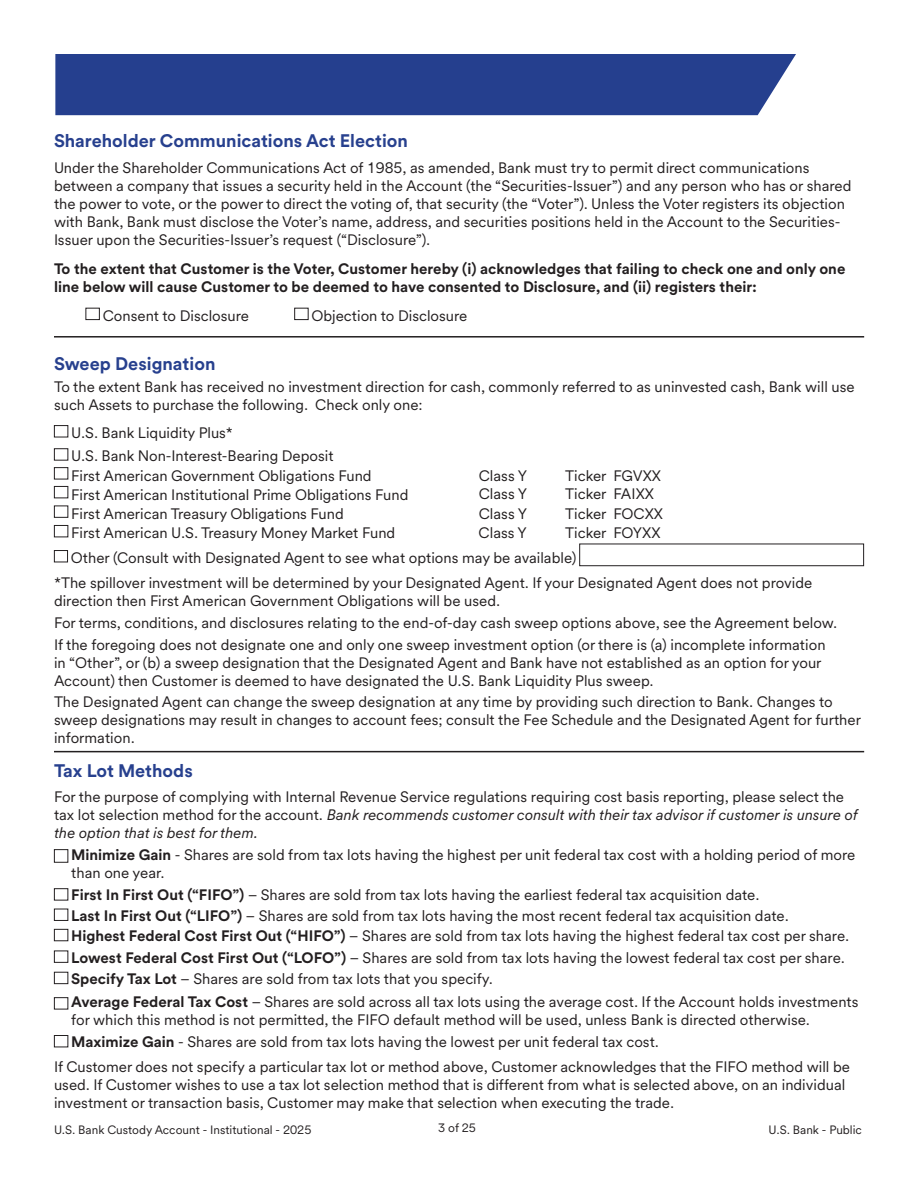
<style>
.page{position:relative;width:918px;height:1188px;background:#fff}
.page>*{position:absolute;margin:0;border:0;box-sizing:border-box;transform-origin:0 0}
.t1{font:700 18px "U.S.Bank Circular";color:#27408e}
.t2{font:15px/18px "U.S.Bank Circular";color:#231f20}
.t3{font:700 15px/18px "U.S.Bank Circular";color:#231f20}
.t4{font:12px "U.S.Bank Circular";color:#231f20}
.s1{font-style:italic}
.s2{font-weight:700}
</style>
<div class="page">
<div style="left:54px;top:849px;width:14px;height:14px;border:1px solid #231f20"></div>
<div style="left:54px;top:888px;width:14px;height:13px;border:1px solid #231f20"></div>
<div style="left:54px;top:909px;width:14px;height:12px;border:1px solid #231f20"></div>
<div style="left:54px;top:929px;width:14px;height:12px;border:1px solid #231f20"></div>
<div style="left:54px;top:951px;width:14px;height:12px;border:1px solid #231f20"></div>
<div style="left:54px;top:972px;width:14px;height:12px;border:1px solid #231f20"></div>
<div style="left:54px;top:997px;width:14px;height:12px;border:1px solid #231f20"></div>
<div style="left:54px;top:1035px;width:14px;height:12px;border:1px solid #231f20"></div>
<div style="left:55px;top:54px;width:741px;height:61px;background:#253f8e"></div>
<div style="left:86px;top:308px;width:14px;height:12px;border:1px solid #231f20"></div>
<div style="left:294px;top:308px;width:15px;height:12px;border:1px solid #231f20"></div>
<hr style="left:54px;top:336px;width:810px;height:2px;background:#231f20">
<hr style="left:54px;top:751px;width:810px;height:1px;background:#231f20">
<div style="left:54px;top:448px;width:14px;height:13px;border:1px solid #231f20"></div>
<div style="left:54px;top:550px;width:14px;height:12px;border:1px solid #231f20"></div>
<div style="left:579px;top:544px;width:285px;height:22px;border:1px solid #231f20"></div>
<div style="left:54px;top:506px;width:14px;height:12px;border:1px solid #231f20"></div>
<div style="left:54px;top:467px;width:14px;height:12px;border:1px solid #231f20"></div>
<div style="left:54px;top:486px;width:14px;height:12px;border:1px solid #231f20"></div>
<div style="left:54px;top:525px;width:14px;height:12px;border:1px solid #231f20"></div>
<div style="left:54px;top:425px;width:14px;height:12px;border:1px solid #231f20"></div>
<p class="t1" style="left:54px;top:129px;width:356px">Shareholder Communications Act Election</p>
<p class="t2" style="left:54px;top:158px;width:799px">Under the Shareholder Communications Act of 1985, as amended, Bank must try to permit direct communications between a company that issues a security held in the Account (the “Securities-Issuer”) and any person who has or shared the power to vote, or the power to direct the voting of, that security (the “Voter”). Unless the Voter registers its objection with Bank, Bank must disclose the Voter’s name, address, and securities positions held in the Account to the Securities-Issuer upon the Securities-Issuer’s request (“Disclosure”).</p>
<p class="t3" style="left:54px;top:259px;width:793px">To the extent that Customer is the Voter, Customer hereby (i) acknowledges that failing to check one and only one line below will cause Customer to be deemed to have consented to Disclosure, and (ii) registers their:</p>
<p class="t2" style="left:103px;top:306px;width:148px">Consent to Disclosure</p>
<p class="t2" style="left:312px;top:306px;width:157px">Objection to Disclosure</p>
<p class="t1" style="left:54px;top:351px;width:163px">Sweep Designation</p>
<p class="t2" style="left:54px;top:377px;width:802px">To the extent Bank has received no investment direction for cash, commonly referred to as uninvested cash, Bank will use such Assets to purchase the following. Check only one:</p>
<p class="t2" style="left:71px;top:423px;width:163px">U.S. Bank Liquidity Plus*</p>
<p class="t2" style="left:71px;top:447px;width:264px">U.S. Bank Non-Interest-Bearing Deposit</p>
<p class="t2" style="left:71px;top:466px;width:302px">First American Government Obligations Fund</p>
<p class="t2" style="left:479px;top:466px;width:50px">Class Y</p>
<p class="t2" style="left:565px;top:466px;width:97px">Ticker FGVXX</p>
<p class="t2" style="left:71px;top:485px;width:339px">First American Institutional Prime Obligations Fund</p>
<p class="t2" style="left:479px;top:484px;width:50px">Class Y</p>
<p class="t2" style="left:565px;top:484px;width:90px">Ticker FAIXX</p>
<p class="t2" style="left:71px;top:523px;width:326px">First American U.S. Treasury Money Market Fund</p>
<p class="t2" style="left:479px;top:523px;width:50px">Class Y</p>
<p class="t2" style="left:565px;top:523px;width:97px">Ticker FOYXX</p>
<p class="t2" style="left:71px;top:504px;width:274px">First American Treasury Obligations Fund</p>
<p class="t2" style="left:479px;top:504px;width:50px">Class Y</p>
<p class="t2" style="left:565px;top:504px;width:99px">Ticker FOCXX</p>
<p class="t2" style="left:71px;top:549px;width:507px">Other (Consult with Designated Agent to see what options may be available)</p>
<p class="t2" style="left:54px;top:573px;width:760px">*The spillover investment will be determined by your Designated Agent. If your Designated Agent does not provide direction then First American Government Obligations will be used.</p>
<p class="t2" style="left:54px;top:613px;width:785px">For terms, conditions, and disclosures relating to the end-of-day cash sweep options above, see the Agreement below.</p>
<p class="t2" style="left:54px;top:635px;width:773px">If the foregoing does not designate one and only one sweep investment option (or there is (a) incomplete information in “Other”, or (b) a sweep designation that the Designated Agent and Bank have not established as an option for your<br>Account) then Customer is deemed to have designated the U.S. Bank Liquidity Plus sweep.</p>
<p class="t2" style="left:54px;top:693px;width:808px">The Designated Agent can change the sweep designation at any time by providing such direction to Bank. Changes to sweep designations may result in changes to account fees; consult the Fee Schedule and the Designated Agent for further information.</p>
<p class="t1" style="left:54px;top:758px;width:140px">Tax Lot Methods</p>
<p class="t2" style="left:54px;top:788px;width:805px">For the purpose of complying with Internal Revenue Service regulations requiring cost basis reporting, please select the tax lot selection method for the account. <span class="s1">Bank recommends customer consult with their tax advisor if customer is unsure of the option that is best for them.</span></p>
<p class="t2" style="left:71px;top:845px;width:786px"><span class="s2">Minimize Gain</span> - Shares are sold from tax lots having the highest per unit federal tax cost with a holding period of more than one year.</p>
<p class="t2" style="left:71px;top:885px;width:690px"><span class="s2">First In First Out (“FIFO”)</span> – Shares are sold from tax lots having the earliest federal tax acquisition date.</p>
<p class="t2" style="left:71px;top:906px;width:719px"><span class="s2">Last In First Out (“LIFO”)</span> – Shares are sold from tax lots having the most recent federal tax acquisition date.</p>
<p class="t2" style="left:71px;top:926px;width:780px"><span class="s2">Highest Federal Cost First Out (“HIFO”)</span> – Shares are sold from tax lots having the highest federal tax cost per share.</p>
<p class="t2" style="left:71px;top:948px;width:775px"><span class="s2">Lowest Federal Cost First Out (“LOFO”)</span> – Shares are sold from tax lots having the lowest federal tax cost per share.</p>
<p class="t2" style="left:71px;top:969px;width:423px"><span class="s2">Specify Tax Lot</span> – Shares are sold from tax lots that you specify.</p>
<p class="t2" style="left:71px;top:992px;width:789px"><span class="s2">Average Federal Tax Cost</span> – Shares are sold across all tax lots using the average cost. If the Account holds investments for which this method is not permitted, the FIFO default method will be used, unless Bank is directed otherwise.</p>
<p class="t2" style="left:71px;top:1032px;width:589px"><span class="s2">Maximize Gain</span> - Shares are sold from tax lots having the lowest per unit federal tax cost.</p>
<p class="t2" style="left:54px;top:1057px;width:798px">If Customer does not specify a particular tax lot or method above, Customer acknowledges that the FIFO method will be used. If Customer wishes to use a tax lot selection method that is different from what is selected above, on an individual investment or transaction basis, Customer may make that selection when executing the trade.</p>
<p class="t4" style="left:54px;top:1122px;width:259px">U.S. Bank Custody Account - Institutional - 2025</p>
<p class="t4" style="left:438px;top:1120px;width:39px">3 of 25</p>
<p class="t4" style="left:769px;top:1122px;width:95px">U.S. Bank - Public</p>
</div>
